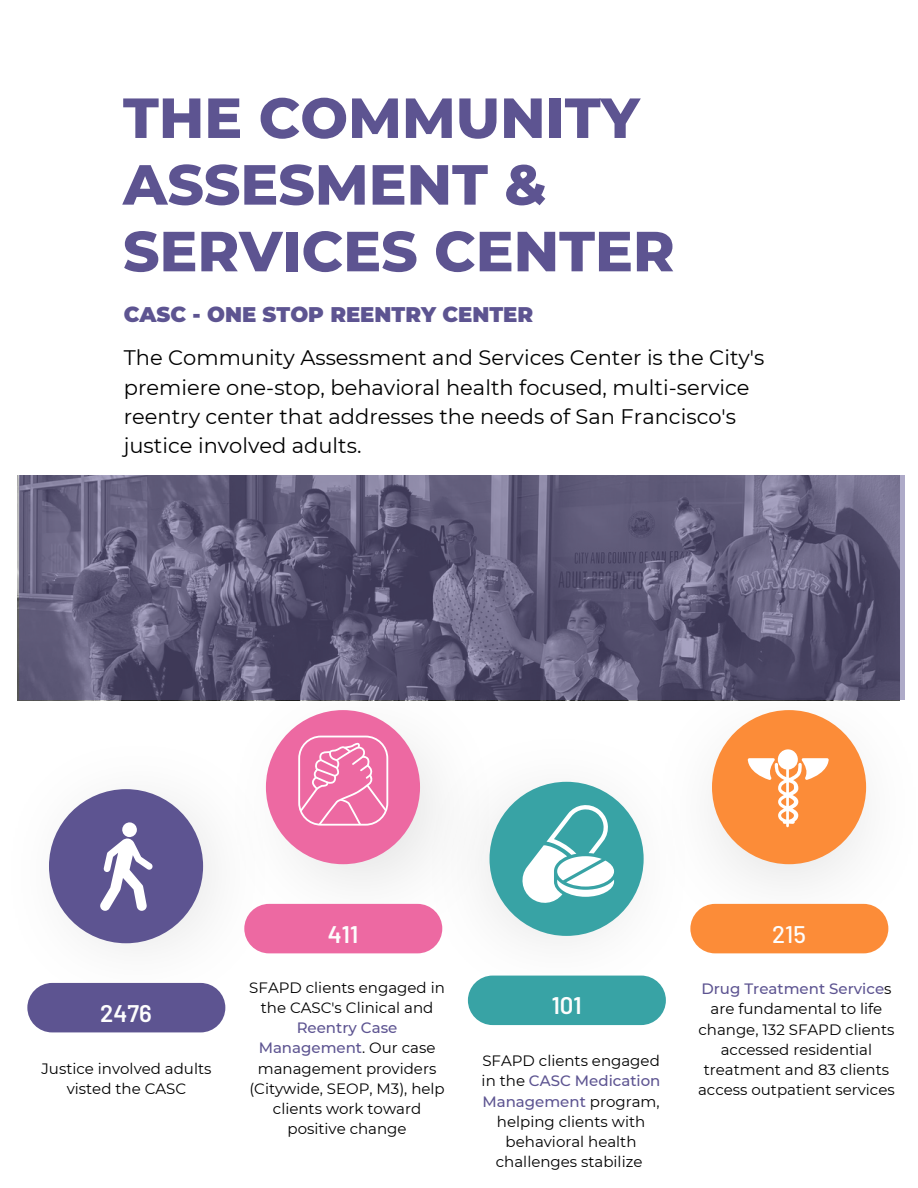
<style>
.page{position:relative;width:918px;height:1188px;background:#fff}
.page>*{position:absolute;margin:0;border:0;box-sizing:border-box;transform-origin:0 0}
.t1{font:800 56.4px/66.8px "Montserrat";color:#5d5491}
.t2{font:600 24px "Barlow";color:#fdfdfd}
.t3{font:500 24px "Barlow";color:#fdfdfd}
.t4{font:900 21.15px "Montserrat";color:#5d5491}
.t5{font:21px/29.2px "Montserrat";color:#000}
.t6{font:15px/20.2px "Montserrat";color:#000;text-align:center}
.s1{font-weight:500;color:#5d5491}
</style>
<div class="page">
<img style="left:40px;top:789px;width:227px;height:213px">
<div style="left:27px;top:983px;width:198px;height:49px;background:#5d5491;border-radius:25px"></div>
<div style="left:49px;top:789px;width:154px;height:154px;background:#5d5491;border-radius:50%"></div>
<div style="left:122px;top:822px;width:15px;height:15px;background:#fff;border-radius:50%"></div>
<svg style="left:100px;top:838px;width:53px;height:73px"></svg>
<svg style="left:19px;top:475px;width:885px;height:225px;background:#615c7b"></svg>
<img style="left:233px;top:679px;width:258px;height:259px">
<div style="left:244px;top:904px;width:198px;height:49px;background:#ed69a2;border-radius:25px"></div>
<div style="left:266px;top:710px;width:154px;height:154px;background:#ed69a2;border-radius:50%"></div>
<svg style="left:298px;top:736px;width:90px;height:90px"></svg>
<img style="left:429px;top:736px;width:237px;height:259px">
<div style="left:468px;top:976px;width:198px;height:49px;background:#38a3a5;border-radius:25px"></div>
<div style="left:490px;top:782px;width:154px;height:154px;background:#38a3a5;border-radius:50%"></div>
<svg style="left:522px;top:805px;width:92px;height:98px"></svg>
<img style="left:659px;top:679px;width:246px;height:259px">
<div style="left:690px;top:904px;width:198px;height:49px;background:#fc8c38;border-radius:25px"></div>
<div style="left:712px;top:710px;width:154px;height:154px;background:#fc8c38;border-radius:50%"></div>
<svg style="left:748px;top:749px;width:81px;height:78px"></svg>
<h1 class="t1" style="left:123px;top:84px;width:553px">THE COMMUNITY<br>ASSESMENT &amp;<br>SERVICES CENTER</h1>
<h3 class="t4" style="left:124px;top:302px;width:411px">CASC - ONE STOP REENTRY CENTER</h3>
<h3 class="t5" style="left:124px;top:343px;width:642px">The Community Assessment and Services Center is the City's premiere one-stop, behavioral health focused, multi-service reentry center that addresses the needs of San Francisco's justice involved adults.</h3>
<h2 class="t2" style="left:328px;top:919px;width:32px">411</h2>
<h2 class="t3" style="left:772px;top:919px;width:35px">215</h2>
<h2 class="t2" style="left:100px;top:998px;width:53px">2476</h2>
<p class="t6" style="left:41px;top:1058px;width:172px">Justice involved adults visted the CASC</p>
<p class="t6" style="left:249px;top:977px;width:197px">SFAPD clients engaged in the CASC's Clinical and</p>
<p class="t6" style="left:249px;top:1018px;width:197px"><span class="s1">Reentry Case<br>Management</span>. Our case management providers (Citywide, SEOP, M3), help clients work toward positive change</p>
<h2 class="t2" style="left:552px;top:990px;width:31px">101</h2>
<p class="t6" style="left:482px;top:1051px;width:180px">SFAPD clients engaged in the <span class="s1">CASC Medication<br>Management</span> program, helping clients with behavioral health challenges stabilize</p>
<p class="t6" style="left:698px;top:979px;width:198px"><span class="s1">Drug Treatment Service</span>s are fundamental to life change, 132 SFAPD clients accessed residential treatment and 83 clients access outpatient services</p>
</div>
